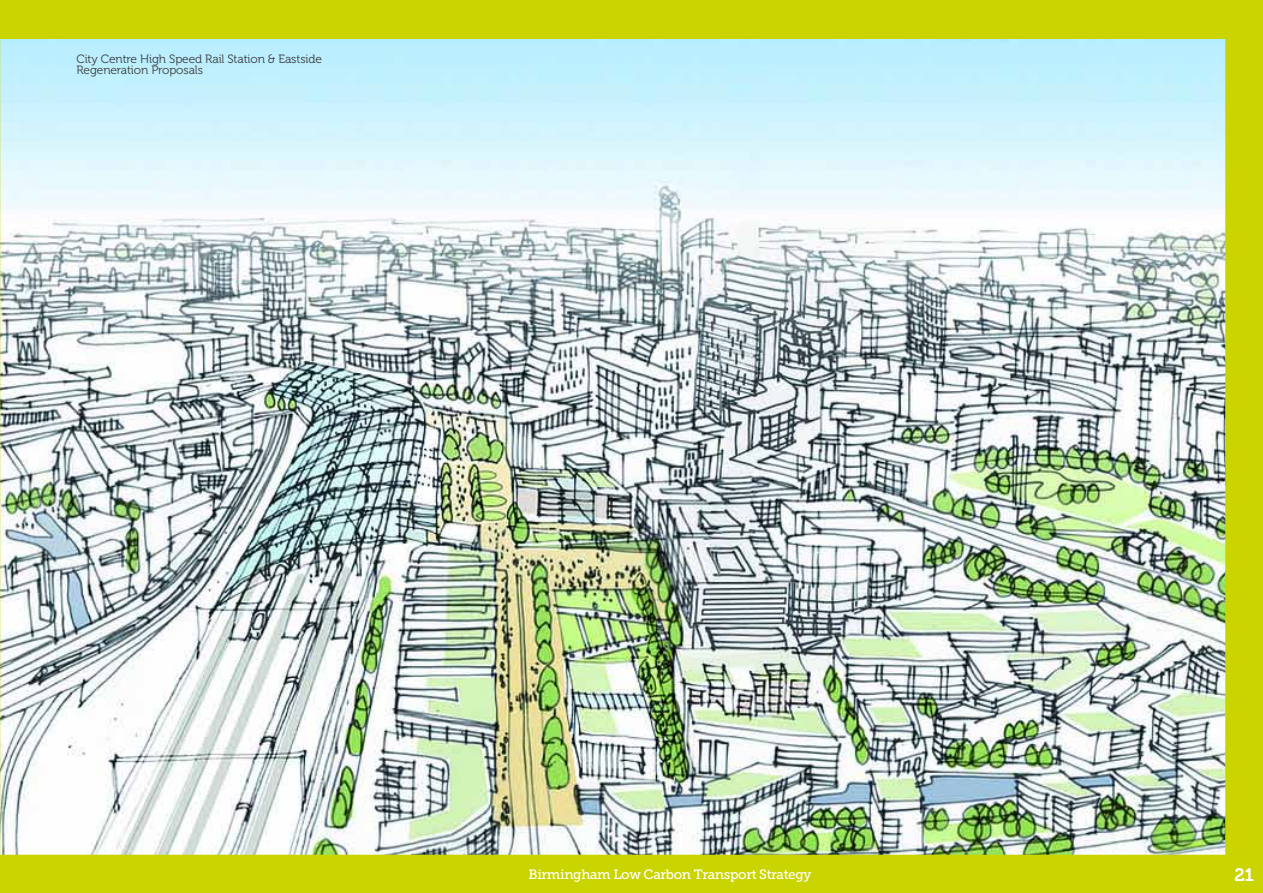
<style>
.page{position:relative;width:1263px;height:893px;background:#fff}
.page>*{position:absolute;margin:0;border:0;box-sizing:border-box;transform-origin:0 0}
.t1{font:18px "Museo 700";color:#fff}
.t2{font:13.5px "Museo Slab 500";letter-spacing:-.025em;color:#fff}
.t3{font:12px/11.2px "Museo 300";letter-spacing:-.01em;color:#3b3b3a}
</style>
<div class="page">
<img style="left:1px;top:0;width:1262px;height:893px">
<hr style="left:0;top:0;width:1px;height:39px;background:#cad400">
<hr style="left:0;top:855px;width:1px;height:38px;background:#cad400">
<p class="t3" style="left:77px;top:53px;width:247px">City Centre High Speed Rail Station &amp; Eastside<br>Regeneration Proposals</p>
<p class="t2" style="left:529px;top:867px;width:284px">Birmingham Low Carbon Transport Strategy</p>
<h1 class="t1" style="left:1234px;top:864px;width:21px">21</h1>
</div>
